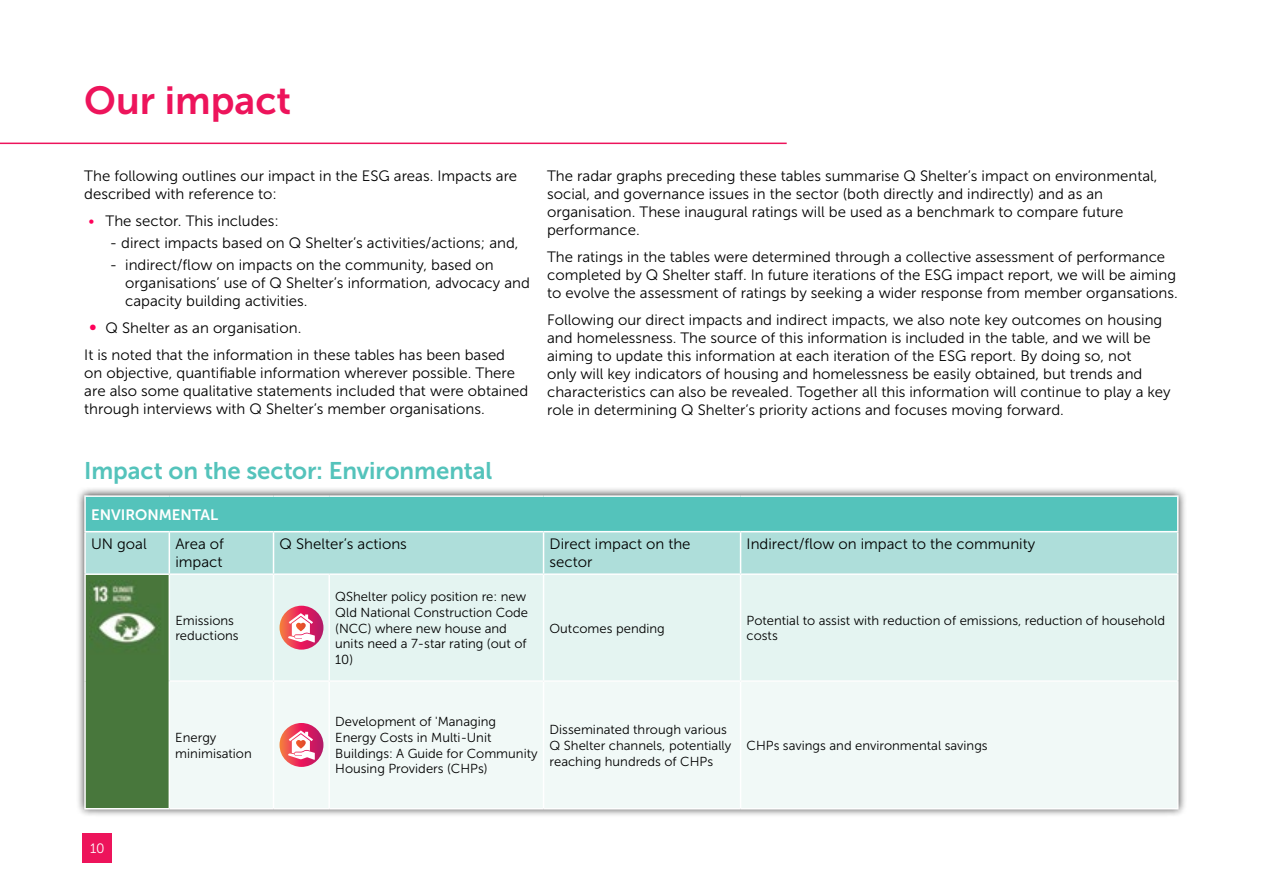
<style>
.page{position:relative;width:1263px;height:893px;background:#fff}
.page>*{position:absolute;margin:0;border:0;box-sizing:border-box;transform-origin:0 0}
.t1{font:39px "Museo Sans 700";color:#ed145b}
.t2{font:24px "Museo Sans 700";letter-spacing:-.005em;color:#54c3bb}
.t3{font:15px/18px "Museo Sans 300";color:#000}
.t4{font:15px "Museo Sans 700";color:#fff}
.t5{font:13.5px "Museo Sans 300";color:#fff}
.t6{font:13.05px/15.6px "Museo Sans 300";color:#000}
.s1{color:#ff005a}
.s2{font-family:"Calibri";font-size:18px;color:#ff005a}
</style>
<div class="page">
<div style="left:83px;top:833px;width:29px;height:29px;background:#ed145b"></div>
<hr style="left:0;top:143px;width:787px;height:1px;background:#ed145b">
<div style="left:76px;top:487px;width:1110px;height:330px;background:#000;opacity:.75"></div>
<div style="left:85px;top:496px;width:1093px;height:36px;background:#54c3bb"></div>
<div style="left:86px;top:532px;width:1091px;height:41px;background:#aededa"></div>
<div style="left:85px;top:574px;width:84px;height:235px;background:#48773c"></div>
<div style="left:170px;top:575px;width:1007px;height:105px;background:#e4f4f1"></div>
<div style="left:170px;top:682px;width:1007px;height:126px;background:#f1f9f7"></div>
<hr style="left:84px;top:495px;width:85px;height:2px;background:#fff">
<hr style="left:84px;top:497px;width:2px;height:34px;background:#fff">
<hr style="left:169px;top:495px;width:104px;height:2px;background:#fff">
<hr style="left:273px;top:495px;width:56px;height:2px;background:#fff">
<hr style="left:329px;top:495px;width:214px;height:2px;background:#fff">
<hr style="left:543px;top:495px;width:197px;height:2px;background:#fff">
<hr style="left:740px;top:495px;width:438px;height:2px;background:#fff">
<hr style="left:1177px;top:497px;width:1px;height:34px;background:#fff">
<hr style="left:84px;top:531px;width:85px;height:1px;background:#fff">
<hr style="left:84px;top:532px;width:2px;height:41px;background:#fff">
<hr style="left:169px;top:531px;width:104px;height:1px;background:#fff">
<hr style="left:169px;top:532px;width:1px;height:41px;background:#fff">
<hr style="left:273px;top:531px;width:56px;height:1px;background:#fff">
<hr style="left:273px;top:532px;width:1px;height:41px;background:#fff">
<hr style="left:329px;top:531px;width:214px;height:1px;background:#fff">
<hr style="left:543px;top:531px;width:197px;height:1px;background:#fff">
<hr style="left:543px;top:532px;width:1px;height:41px;background:#fff">
<hr style="left:740px;top:531px;width:438px;height:1px;background:#fff">
<hr style="left:740px;top:532px;width:1px;height:41px;background:#fff">
<hr style="left:1177px;top:532px;width:1px;height:41px;background:#fff">
<hr style="left:84px;top:573px;width:85px;height:2px;background:#fff">
<hr style="left:84px;top:575px;width:2px;height:106px;background:#fff">
<hr style="left:84px;top:681px;width:2px;height:127px;background:#fff">
<hr style="left:169px;top:573px;width:104px;height:2px;background:#fff">
<hr style="left:169px;top:575px;width:1px;height:105px;background:#fff">
<hr style="left:273px;top:573px;width:56px;height:2px;background:#fff">
<hr style="left:273px;top:575px;width:1px;height:105px;background:#fff">
<hr style="left:329px;top:573px;width:214px;height:2px;background:#fff">
<hr style="left:328px;top:575px;width:2px;height:105px;background:#fff">
<hr style="left:543px;top:573px;width:197px;height:2px;background:#fff">
<hr style="left:543px;top:575px;width:1px;height:105px;background:#fff">
<hr style="left:740px;top:573px;width:438px;height:2px;background:#fff">
<hr style="left:740px;top:575px;width:1px;height:105px;background:#fff">
<hr style="left:1177px;top:575px;width:1px;height:105px;background:#fff">
<hr style="left:169px;top:680px;width:104px;height:2px;background:#fff">
<hr style="left:169px;top:682px;width:1px;height:126px;background:#fff">
<hr style="left:273px;top:680px;width:56px;height:2px;background:#fff">
<hr style="left:273px;top:682px;width:1px;height:126px;background:#fff">
<hr style="left:329px;top:680px;width:214px;height:2px;background:#fff">
<hr style="left:328px;top:682px;width:2px;height:126px;background:#fff">
<hr style="left:543px;top:680px;width:197px;height:2px;background:#fff">
<hr style="left:543px;top:682px;width:1px;height:126px;background:#fff">
<hr style="left:740px;top:680px;width:438px;height:2px;background:#fff">
<hr style="left:740px;top:682px;width:1px;height:126px;background:#fff">
<hr style="left:1177px;top:682px;width:1px;height:126px;background:#fff">
<hr style="left:84px;top:808px;width:85px;height:1px;background:#fff">
<hr style="left:169px;top:808px;width:104px;height:1px;background:#fff">
<hr style="left:273px;top:808px;width:56px;height:1px;background:#fff">
<hr style="left:329px;top:808px;width:214px;height:1px;background:#fff">
<hr style="left:543px;top:808px;width:197px;height:1px;background:#fff">
<hr style="left:740px;top:808px;width:438px;height:1px;background:#fff">
<svg style="left:279px;top:606px;width:44px;height:44px"></svg>
<svg style="left:279px;top:723px;width:44px;height:44px"></svg>
<img style="left:93px;top:585px;width:63px;height:59px">
<h1 class="t1" style="left:84px;top:79px;width:209px">Our impact</h1>
<p class="t3" style="left:84px;top:167px;width:434px">The following outlines our impact in the ESG areas. Impacts are described with reference to:</p>
<p class="t3" style="left:89px;top:212px;width:192px"><span class="s1">•</span> The sector. This includes:</p>
<p class="t3" style="left:110px;top:234px;width:410px">- direct impacts based on Q Shelter’s activities/actions; and,</p>
<p class="t3" style="left:125px;top:256px;width:406px;text-indent:-15px">- indirect/flow on impacts on the community, based on organisations’ use of Q Shelter’s information, advocacy and capacity building activities.</p>
<p class="t3" style="left:84px;top:315px;width:422px;line-height:26.5px"><span class="s2">•</span> Q Shelter as an organisation.<br>It is noted that the information in these tables has been based</p>
<p class="t3" style="left:84px;top:363px;width:446px">on objective, quantifiable information wherever possible. There are also some qualitative statements included that were obtained through interviews with Q Shelter’s member organisations.</p>
<h2 class="t2" style="left:84px;top:457px;width:409px">Impact on the sector: Environmental</h2>
<p class="t3" style="left:547px;top:167px;width:612px">The radar graphs preceding these tables summarise Q Shelter’s impact on environmental, social, and governance issues in the sector (both directly and indirectly) and as an organisation. These inaugural ratings will be used as a benchmark to compare future performance.</p>
<p class="t3" style="left:547px;top:248px;width:632px">The ratings in the tables were determined through a collective assessment of performance completed by Q Shelter staff. In future iterations of the ESG impact report, we will be aiming to evolve the assessment of ratings by seeking a wider response from member organsations.</p>
<p class="t3" style="left:547px;top:310px;width:625px">Following our direct impacts and indirect impacts, we also note key outcomes on housing and homelessness. The source of this information is included in the table, and we will be aiming to update this information at each iteration of the ESG report. By doing so, not<br>only will key indicators of housing and homelessness be easily obtained, but trends and characteristics can also be revealed. Together all this information will continue to play a key role in determining Q Shelter’s priority actions and focuses moving forward.</p>
<p class="t4" style="left:91px;top:506px;width:129px">ENVIRONMENTAL</p>
<p class="t3" style="left:91px;top:535px;width:57px">UN goal</p>
<p class="t3" style="left:175px;top:535px;width:50px">Area of impact</p>
<p class="t3" style="left:279px;top:535px;width:129px">Q Shelter’s actions</p>
<p class="t3" style="left:549px;top:535px;width:143px">Direct impact on the sector</p>
<p class="t3" style="left:746px;top:535px;width:290px">Indirect/flow on impact to the community</p>
<p class="t5" style="left:90px;top:841px;width:16px">10</p>
<p class="t6" style="left:175px;top:612px;width:65px">Emissions reductions</p>
<p class="t6" style="left:175px;top:730px;width:78px">Energy minimisation</p>
<p class="t6" style="left:335px;top:589px;width:194px">QShelter policy position re: new<br>Qld National Construction Code (NCC) where new house and units need a 7-star rating (out of<br>10)</p>
<p class="t6" style="left:549px;top:620px;width:117px">Outcomes pending</p>
<p class="t6" style="left:746px;top:612px;width:420px">Potential to assist with reduction of emissions, reduction of household costs</p>
<p class="t6" style="left:335px;top:714px;width:204px">Development of 'Managing<br>Energy Costs in Multi-Unit<br>Buildings: A Guide for Community<br>Housing Providers (CHPs)</p>
<p class="t6" style="left:549px;top:722px;width:183px">Disseminated through various<br>Q Shelter channels, potentially reaching hundreds of CHPs</p>
<p class="t6" style="left:746px;top:738px;width:243px">CHPs savings and environmental savings</p>
</div>
